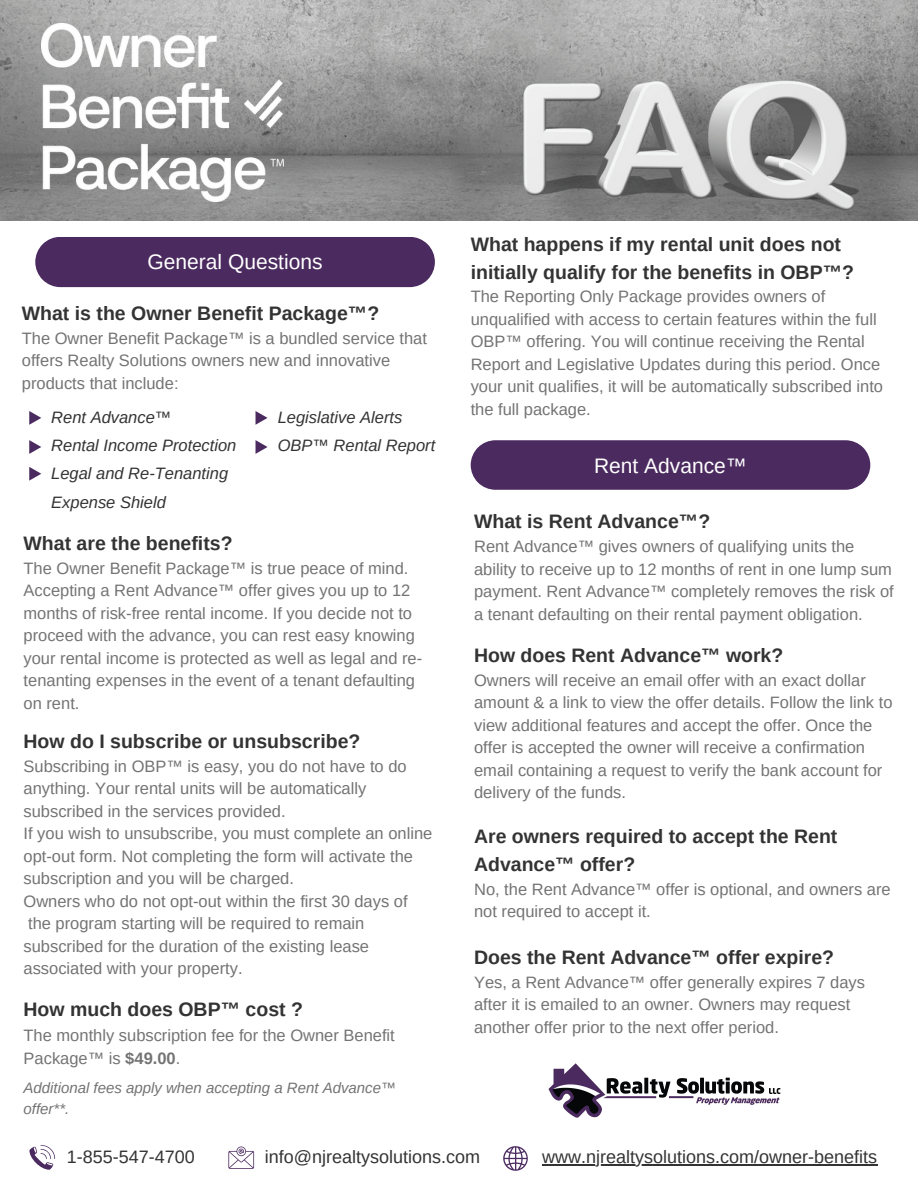
<style>
.page{position:relative;width:918px;height:1188px;background:#fff}
.page>*{position:absolute;margin:0;border:0;box-sizing:border-box;transform-origin:0 0}
.t1{font:21px "Arimo";color:#fff}
.t2{font:700 19.5px/28.2px "Arimo";color:#333}
.t3{font:18px "Arimo";color:#333}
.t4{font:16.5px/22.5px "Arimo";color:#737373}
.t5{font:italic 16.5px/28.2px "Arimo";color:#333}
.t6{font:italic 15px/20.5px "Arimo";color:#737373}
.s1{font-weight:700}
</style>
<div class="page">
<div style="left:35px;top:237px;width:400px;height:50px;background:#4b2a5f"></div>
<div style="left:471px;top:440px;width:399px;height:50px;background:#4b2a5f"></div>
<svg style="left:29px;top:411px;width:12px;height:14px"></svg>
<svg style="left:29px;top:440px;width:12px;height:14px"></svg>
<svg style="left:29px;top:467px;width:12px;height:14px"></svg>
<svg style="left:256px;top:440px;width:12px;height:14px"></svg>
<svg style="left:256px;top:411px;width:12px;height:14px"></svg>
<img style="left:0;top:0;width:918px;height:220px">
<img style="left:41px;top:24px;width:242px;height:177px">
<svg style="left:29px;top:1145px;width:26px;height:25px"></svg>
<svg style="left:228px;top:1146px;width:26px;height:23px"></svg>
<img style="left:548px;top:1063px;width:233px;height:55px">
<svg style="left:503px;top:1146px;width:25px;height:25px"></svg>
<hr style="left:542px;top:1164px;width:335px;height:1px;background:#333">
<p class="t1" style="left:148px;top:250px;width:177px">General Questions</p>
<p class="t2" style="left:22px;top:299px;width:359px">What is the Owner Benefit Package™?</p>
<p class="t4" style="left:22px;top:327px;width:407px">The Owner Benefit Package™ is a bundled service that offers Realty Solutions owners new and innovative products that include:</p>
<p class="t5" style="left:51px;top:403px;width:187px">Rent Advance™<br>Rental Income Protection<br>Legal and Re-Tenanting<br>Expense Shield</p>
<p class="t5" style="left:278px;top:403px;width:159px">Legislative Alerts<br>OBP™ Rental Report</p>
<p class="t2" style="left:24px;top:529px;width:211px">What are the benefits?</p>
<p class="t4" style="left:24px;top:557px;width:400px">The Owner Benefit Package™ is true peace of mind.<br>Accepting a Rent Advance™ offer gives you up to 12 months of risk-free rental income. If you decide not to proceed with the advance, you can rest easy knowing your rental income is protected as well as legal and re&shy;tenanting expenses in the event of a tenant defaulting on rent.</p>
<p class="t2" style="left:24px;top:727px;width:338px">How do I subscribe or unsubscribe?</p>
<p class="t4" style="left:24px;top:755px;width:410px">Subscribing in OBP™ is easy, you do not have to do anything. Your rental units will be automatically subscribed in the services provided.<br>If you wish to unsubscribe, you must complete an online opt-out form. Not completing the form will activate the subscription and you will be charged.<br>Owners who do not opt-out within the first 30 days of the program starting will be required to remain subscribed for the duration of the existing lease associated with your property.</p>
<p class="t2" style="left:24px;top:995px;width:281px">How much does OBP™ cost ?</p>
<p class="t4" style="left:24px;top:1024px;width:373px;line-height:23px">The monthly subscription fee for the Owner Benefit<br>Package™ is <span class="s1">$49.00</span>.</p>
<p class="t6" style="left:24px;top:1078px;width:374px">Additional fees apply when accepting a Rent Advance™ offer**.</p>
<p class="t2" style="left:471px;top:230px;width:385px">What happens if my rental unit does not initially qualify for the benefits in OBP™?</p>
<p class="t4" style="left:471px;top:285px;width:414px">The Reporting Only Package provides owners of unqualified with access to certain features within the full OBP™ offering. You will continue receiving the Rental Report and Legislative Updates during this period. Once your unit qualifies, it will be automatically subscribed into the full package.</p>
<p class="t1" style="left:594px;top:454px;width:154px">Rent Advance™</p>
<p class="t2" style="left:474px;top:508px;width:238px">What is Rent Advance™?</p>
<p class="t4" style="left:474px;top:535px;width:421px">Rent Advance™ gives owners of qualifying units the ability to receive up to 12 months of rent in one lump sum payment. Rent Advance™ completely removes the risk of a tenant defaulting on their rental payment obligation.</p>
<p class="t2" style="left:474px;top:641px;width:311px">How does Rent Advance™ work?</p>
<p class="t4" style="left:474px;top:669px;width:420px">Owners will receive an email offer with an exact dollar amount &amp; a link to view the offer details. Follow the link to view additional features and accept the offer. Once the offer is accepted the owner will receive a confirmation email containing a request to verify the bank account for delivery of the funds.</p>
<p class="t2" style="left:474px;top:822px;width:365px">Are owners required to accept the Rent<br>Advance™ offer?</p>
<p class="t4" style="left:474px;top:878px;width:418px">No, the Rent Advance™ offer is optional, and owners are not required to accept it.</p>
<p class="t2" style="left:474px;top:943px;width:362px">Does the Rent Advance™ offer expire?</p>
<p class="t4" style="left:474px;top:971px;width:392px">Yes, a Rent Advance™ offer generally expires 7 days after it is emailed to an owner. Owners may request another offer prior to the next offer period.</p>
<p class="t3" style="left:67px;top:1147px;width:130px">1-855-547-4700</p>
<p class="t3" style="left:265px;top:1147px;width:217px">info@njrealtysolutions.com</p>
<p class="t3" style="left:542px;top:1147px;width:336px">www.njrealtysolutions.com/owner-benefits</p>
</div>
